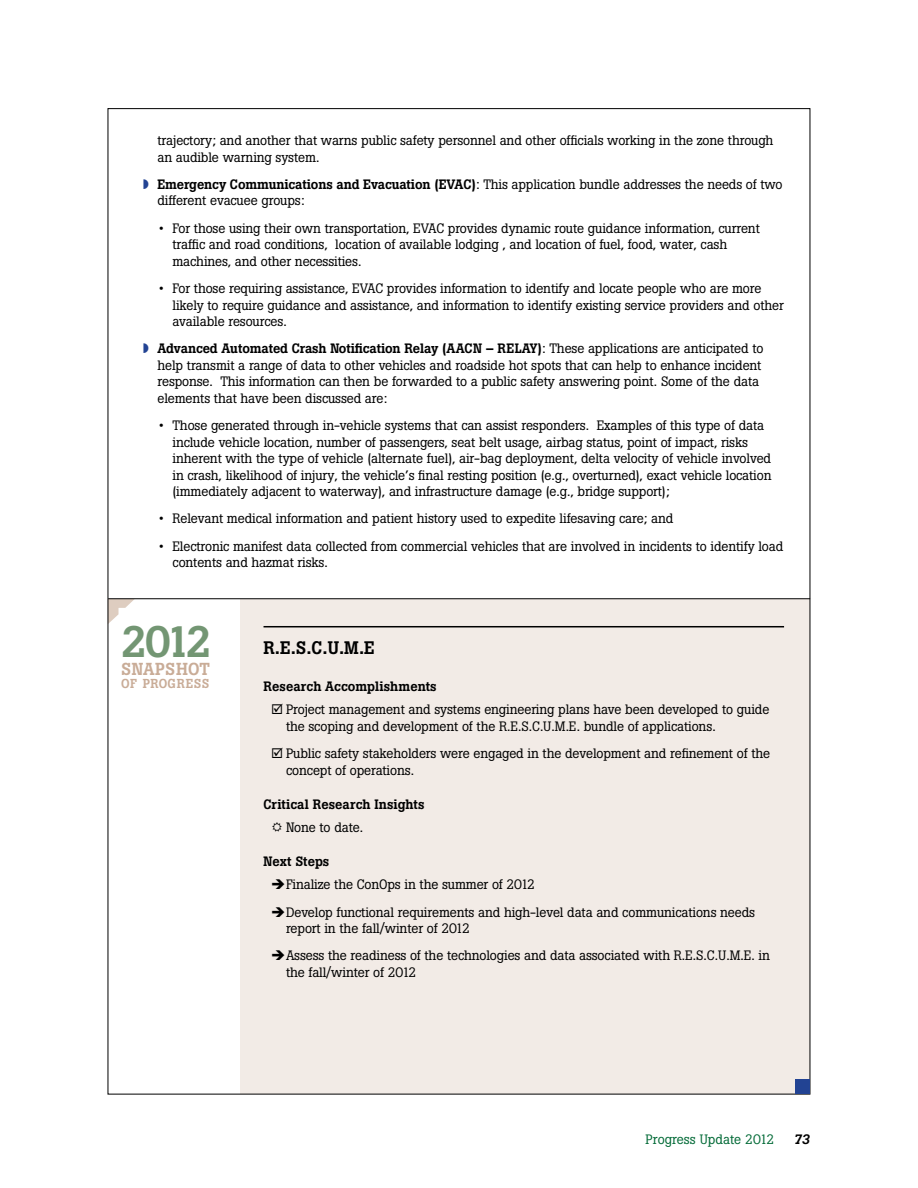
<style>
.page{position:relative;width:918px;height:1188px;background:#fff}
.page>*{position:absolute;margin:0;border:0;box-sizing:border-box;transform-origin:0 0}
.Headline{font:500 43.5px "Boton";color:#739673}
.TRACK_Headlines{font:500 18px "Boton";color:#000}
.t1{font:500 17.25px "Boton";letter-spacing:.015em;color:#c9ac97}
.SubbulletedText{font:13.5px/16.5px "Boton";letter-spacing:-.01em;color:#000}
.BulletText{font:13.5px/16.5px "Boton";letter-spacing:-.01em;color:#000}
.NextStepsBullets{font:13.5px/16.5px "Boton";letter-spacing:-.01em;color:#000}
.CheckmarkBullets{font:13.5px/16.5px "Boton";letter-spacing:-.01em;color:#000}
.TRACK_subheads{font:500 13.5px "Boton";letter-spacing:.005em;color:#000}
.t2{font:13.5px "Boton";color:#046b38}
.InsightsBullets_cop{font:13.5px "Boton";letter-spacing:-.01em;color:#000}
.t3{font:italic 500 13.5px "Boton";color:#000}
.t4{font:500 12.9px "Boton";letter-spacing:.03em;color:#c9ac97}
.s1{font-weight:500}
</style>
<div class="page">
<div style="left:241px;top:599px;width:569px;height:495px;background:#f2ebe6"></div>
<svg style="left:110px;top:599px;width:25px;height:23px"></svg>
<hr style="left:108px;top:598px;width:702px;height:1px;background:#000">
<hr style="left:264px;top:626px;width:520px;height:1px;background:#000">
<div style="left:795px;top:1079px;width:15px;height:15px;background:#224393"></div>
<p class="BulletText" style="left:158px;top:132px;width:618px">trajectory; and another that warns public safety personnel and other officials working in the zone through an audible warning system.</p>
<p class="BulletText" style="left:158px;top:176px;width:627px"><span class="s1">Emergency Communications and Evacuation (EVAC)</span>: This application bundle addresses the needs of two different evacuee groups:</p>
<p class="SubbulletedText" style="left:172px;top:220px;width:589px;text-indent:-14px">• For those using their own transportation, EVAC provides dynamic route guidance information, current traffic and road conditions, location of available lodging , and location of fuel, food, water, cash machines, and other necessities.</p>
<p class="SubbulletedText" style="left:172px;top:280px;width:613px;text-indent:-14px">• For those requiring assistance, EVAC provides information to identify and locate people who are more likely to require guidance and assistance, and information to identify existing service providers and other available resources.</p>
<p class="BulletText" style="left:158px;top:340px;width:608px"><span class="s1">Advanced Automated Crash Notification Relay (AACN – RELAY)</span>: These applications are anticipated to help transmit a range of data to other vehicles and roadside hot spots that can help to enhance incident response. This information can then be forwarded to a public safety answering point. Some of the data elements that have been discussed are:</p>
<p class="SubbulletedText" style="left:172px;top:417px;width:601px;text-indent:-14px">• Those generated through in-vehicle systems that can assist responders. Examples of this type of data include vehicle location, number of passengers, seat belt usage, airbag status, point of impact, risks inherent with the type of vehicle (alternate fuel), air-bag deployment, delta velocity of vehicle involved in crash, likelihood of injury, the vehicle’s final resting position (e.g., overturned), exact vehicle location (immediately adjacent to waterway), and infrastructure damage (e.g., bridge support);</p>
<p class="SubbulletedText" style="left:159px;top:510px;width:516px">• Relevant medical information and patient history used to expedite lifesaving care; and</p>
<p class="SubbulletedText" style="left:172px;top:538px;width:612px;text-indent:-14px">• Electronic manifest data collected from commercial vehicles that are involved in incidents to identify load contents and hazmat risks.</p>
<p class="Headline" style="left:121px;top:616px;width:92px">2012</p>
<p class="t1" style="left:121px;top:658px;width:90px">SNAPSHOT</p>
<p class="t4" style="left:121px;top:676px;width:90px">OF PROGRESS</p>
<p class="TRACK_Headlines" style="left:264px;top:638px;width:113px">R.E.S.C.U.M.E</p>
<p class="TRACK_subheads" style="left:264px;top:679px;width:175px">Research Accomplishments</p>
<p class="CheckmarkBullets" style="left:286px;top:702px;width:485px">Project management and systems engineering plans have been developed to guide the scoping and development of the R.E.S.C.U.M.E. bundle of applications.</p>
<p class="CheckmarkBullets" style="left:286px;top:745px;width:486px">Public safety stakeholders were engaged in the development and refinement of the concept of operations.</p>
<p class="TRACK_subheads" style="left:264px;top:796px;width:163px">Critical Research Insights</p>
<p class="InsightsBullets_cop" style="left:286px;top:819px;width:79px">None to date.</p>
<p class="TRACK_subheads" style="left:264px;top:853px;width:67px">Next Steps</p>
<p class="NextStepsBullets" style="left:286px;top:876px;width:251px">Finalize the ConOps in the summer of 2012</p>
<p class="NextStepsBullets" style="left:286px;top:904px;width:471px">Develop functional requirements and high-level data and communications needs report in the fall/winter of 2012</p>
<p class="NextStepsBullets" style="left:286px;top:948px;width:485px">Assess the readiness of the technologies and data associated with R.E.S.C.U.M.E. in the fall/winter of 2012</p>
<p class="t2" style="left:646px;top:1131px;width:130px">Progress Update 2012</p>
<p class="t3" style="left:794px;top:1132px;width:18px">73</p>
</div>
